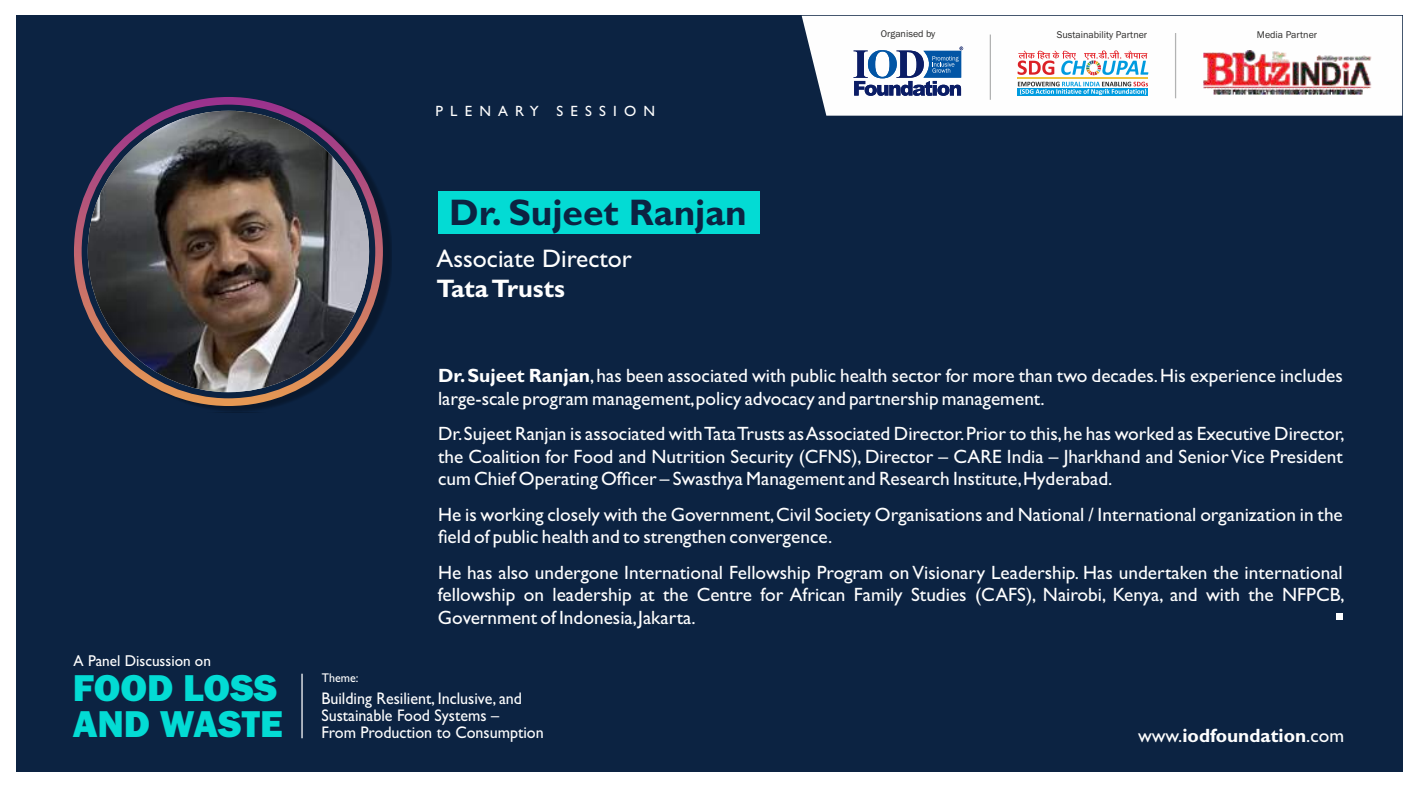
<style>
.page{position:relative;width:1418px;height:788px;background:#fff}
.page>*{position:absolute;margin:0;border:0;box-sizing:border-box;transform-origin:0 0}
.t1{font:800 38.68px/35.9px "Franklin Gothic";color:#03dbd4}
.t2{font:700 37.1px "Gill Sans";color:#0c2342}
.t3{font:25.38px "Gill Sans";color:#fefefe}
.t4{font:700 25.38px "Gill Sans";color:#fefefe}
.t5{font:19.25px/22.4px "Gill Sans";color:#fefefe}
.t6{font:700 19.25px "Gill Sans";color:#fefefe}
.t7{font:16.8px/17px "Gill Sans";color:#fefefe;scale:.95 1}
.t8{font:15.75px "Gill Sans";color:#fefefe}
.t9{font:14.88px "Gill Sans";letter-spacing:.48em;color:#fefefe}
.t10{font:12.6px "Gill Sans";color:#fefefe;scale:.95 1}
.t11{font:9.97px "Franklin Gothic";color:#2b2a29}
.s1{font-weight:700}
.s2{font-weight:400}
</style>
<div class="page">
<div style="left:16px;top:16px;width:1386px;height:756px;background:#0c2342"></div>
<div style="left:438px;top:191px;width:322px;height:43px;background:#03dbd4"></div>
<svg style="left:1336px;top:613px;width:6px;height:6px"></svg>
<hr style="left:301px;top:673px;width:2px;height:65px;background:#fefefe">
<div style="left:81px;top:101px;width:311px;height:311px;background:#000;opacity:.29"></div>
<svg style="left:74px;top:97px;width:309px;height:309px"></svg>
<img style="left:88px;top:111px;width:281px;height:281px;border-radius:50%">
<div style="left:801px;top:16px;width:601px;height:100px;background:#fefefe"></div>
<svg style="left:853px;top:47px;width:110px;height:49px"></svg>
<hr style="left:1017px;top:77px;width:131px;height:2px;background:#eec138">
<svg style="left:1017px;top:50px;width:131px;height:25px"></svg>
<div style="left:1017px;top:88px;width:131px;height:8px;background:#009bdf"></div>
<svg style="left:1018px;top:82px;width:130px;height:13px"></svg>
<img style="left:1202px;top:51px;width:170px;height:44px">
<hr style="left:989px;top:35px;width:2px;height:65px;background:#b2b3b3">
<hr style="left:1175px;top:33px;width:1px;height:65px;background:#b2b3b3">
<p class="t9" style="left:435px;top:105px;width:221px">PLENARY SESSION</p>
<h2 class="t2" style="left:449px;top:200px;width:299px">Dr. Sujeet Ranjan</h2>
<h3 class="t3" style="left:436px;top:250px;width:197px">Associate Director</h3>
<h3 class="t4" style="left:436px;top:279px;width:130px">Tata Trusts</h3>
<p class="t11" style="left:881px;top:30px;width:56px">Organised by</p>
<p class="t11" style="left:1056px;top:31px;width:92px">Sustainability Partner</p>
<p class="t11" style="left:1256px;top:31px;width:62px">Media Partner</p>
<p class="t5" style="left:438px;top:367px;width:906px"><span class="s1">Dr.Sujeet Ranjan</span>,has been associated with public health sector for more than two decades.His experience includes large-scale program management,policy advocacy and partnership management.</p>
<p class="t5" style="left:438px;top:425px;width:908px;text-align:justify">Dr.Sujeet Ranjan is associated with Tata Trusts as Associated Director.Prior to this,he has worked as Executive Director, the Coalition for Food and Nutrition Security (CFNS), Director – CARE India – Jharkhand and Senior Vice President cum Chief Operating Officer – Swasthya Management and Research Institute,Hyderabad.</p>
<p class="t5" style="left:438px;top:505px;width:906px">He is working closely with the Government,Civil Society Organisations and National / International organization in the field of public health and to strengthen convergence.</p>
<p class="t5" style="left:438px;top:563px;width:908px;text-align:justify">He has also undergone International Fellowship Program on Visionary Leadership. Has undertaken the international fellowship on leadership at the Centre for African Family Studies (CAFS), Nairobi, Kenya, and with the NFPCB, Government of Indonesia,Jakarta.</p>
<p class="t8" style="left:74px;top:654px;width:139px">A Panel Discussion on</p>
<h1 class="t1" style="left:73px;top:673px;width:211px">FOOD LOSS<br>AND WASTE</h1>
<p class="t10" style="left:322px;top:673px;width:40px">Theme:</p>
<p class="t7" style="left:321px;top:691px;width:235px">Building Resilient, Inclusive, and<br>Sustainable Food Systems –<br>From Production to Consumption</p>
<p class="t6" style="left:1138px;top:728px;width:208px"><span class="s2">www.</span>iodfoundation<span class="s2">.com</span></p>
</div>
